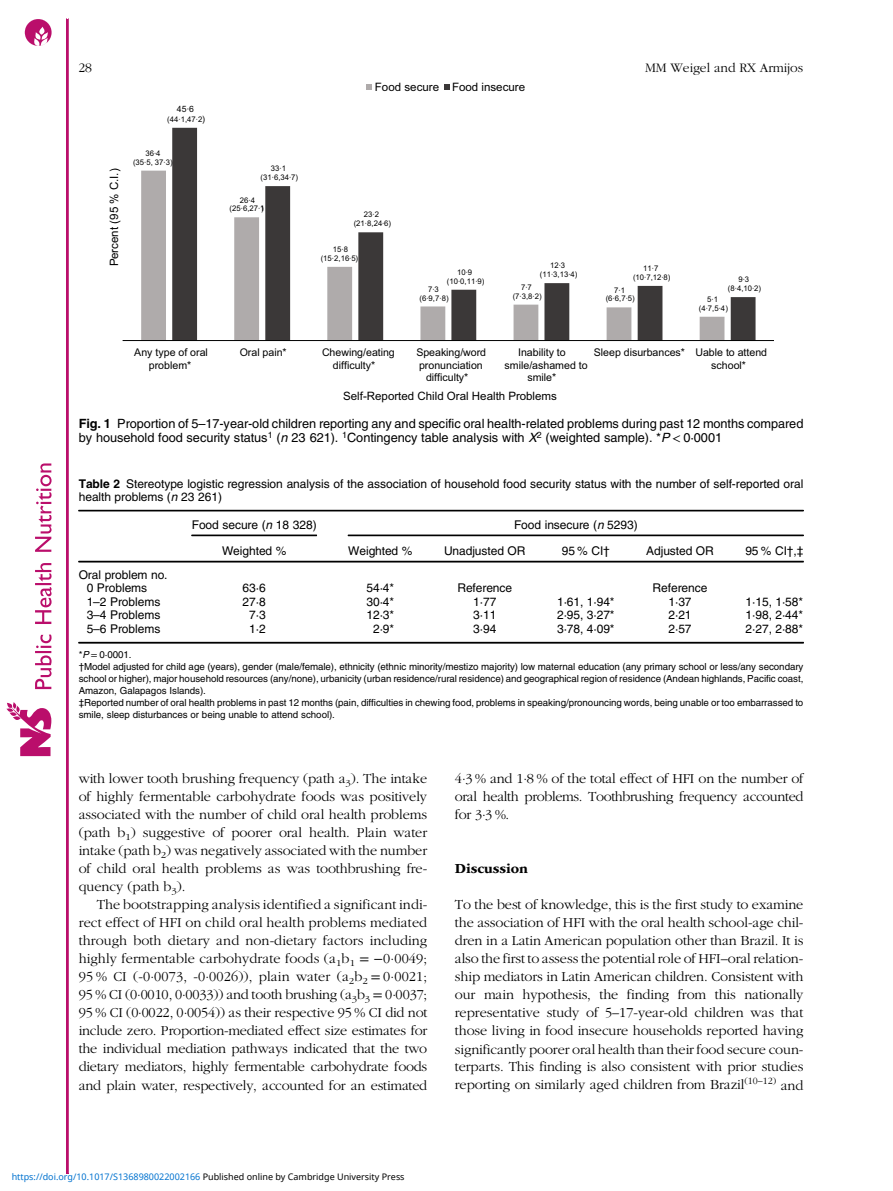
<style>
.page{position:relative;width:893px;height:1191px;background:#fff}
.page>*{position:absolute;margin:0;border:0;box-sizing:border-box;transform-origin:0 0}
.t1{font:14.25px/18px "Adv OT777 cf 4 fb";color:#000;text-align:justify}
.t2{font:14.25px "Adv OT536537 cd.B";color:#000}
.t3{font:13.5px "Adv OT777 cf 4 fb";color:#000}
.t4{font:12.75px/14.2px "Adv OT82 c 4 f 4 c 4";color:#000}
.t5{font:12px/13.5px "Adv OT82 c 4 f 4 c 4";color:#000}
.t6{font:11.55px "Arial";color:#000}
.t7{font:10.65px/12.1px "Arial";color:#000}
.t8{font:9.75px/12px "Adv OT82 c 4 f 4 c 4";color:#000}
.t9{font:9px "Noto Sans";color:#0172cf}
.t10{font:8.7px "Arial";color:#000}
.t11{font:7.8px/8.9px "Arial";letter-spacing:.005em;color:#000;text-align:center}
.s1{font-size:8.7px}
.s2{font-family:"Adv O Tf 3919 c 9 c.B"}
.s3{font-style:inherit}
.s4{font-family:"Adv OT7 a 027 dc 5.I"}
.s5{font-family:"Adv OT8608 a 8 d 1"}
.s6{color:#000}
</style>
<div class="page">
<div style="left:66px;top:19px;width:2px;height:1154px;border:1px solid #ba0e6b"></div>
<svg style="left:6px;top:702px;width:45px;height:54px"></svg>
<svg style="left:35px;top:463px;width:17px;height:226px"></svg>
<svg style="left:25px;top:19px;width:27px;height:27px"></svg>
<div style="left:141px;top:171px;width:25px;height:169px;background:#afabab"></div>
<svg style="left:172px;top:128px;width:583px;height:212px"></svg>
<hr style="left:123px;top:340px;width:651px;height:1px;background:#000">
<svg style="left:367px;top:85px;width:5px;height:5px"></svg>
<svg style="left:444px;top:85px;width:6px;height:5px"></svg>
<hr style="left:79px;top:642px;width:724px;height:1px;background:#000">
<hr style="left:79px;top:510px;width:724px;height:1px;background:#000">
<hr style="left:192px;top:535px;width:125px;height:1px;background:#000">
<hr style="left:348px;top:535px;width:455px;height:1px;background:#000">
<hr style="left:79px;top:561px;width:724px;height:1px;background:#000">
<p class="t3" style="left:78px;top:63px;width:15px">28</p>
<p class="t3" style="left:645px;top:63px;width:159px">MM Weigel and RX Armijos</p>
<p class="t6" style="left:110px;top:266px;width:99px;rotate:-90deg">Percent (95 % C.I.)</p>
<p class="t10" style="left:177px;top:105px;width:18px">45·6</p>
<p class="t11" style="left:167px;top:115px;width:39px">(44·1,47·2<span class="s1">)</span></p>
<p class="t11" style="left:133px;top:149px;width:41px">36·4<br>(35·5, 37·3)</p>
<p class="t6" style="left:375px;top:83px;width:152px">Food secure Food insecure</p>
<p class="t11" style="left:261px;top:165px;width:39px">33·1 (31·6,34·7)</p>
<p class="t11" style="left:230px;top:196px;width:36px">26·4 (25·6,27·1)</p>
<p class="t11" style="left:354px;top:211px;width:39px">23·2 (21·8,24·6)</p>
<p class="t11" style="left:321px;top:245px;width:39px">15·8 (15·2,16·5)</p>
<p class="t11" style="left:447px;top:268px;width:39px">10·9 (10·0,11·9)</p>
<p class="t11" style="left:540px;top:262px;width:39px">12·3 (11·3,13·4)</p>
<p class="t11" style="left:633px;top:265px;width:39px">11·7 (10·7,12·8)</p>
<p class="t11" style="left:420px;top:285px;width:31px">7·3 (6·9,7·8)</p>
<p class="t11" style="left:513px;top:283px;width:31px">7·7 (7·3,8·2)</p>
<p class="t11" style="left:606px;top:286px;width:31px">7·1 (6·6,7·5)</p>
<p class="t11" style="left:728px;top:276px;width:35px">9·3 (8·4,10·2)</p>
<p class="t11" style="left:699px;top:295px;width:31px">5·1 (4·7,5·4)</p>
<p class="t7" style="left:134px;top:347px;width:75px;text-align:center">Any type of oral problem*</p>
<p class="t7" style="left:240px;top:347px;width:49px">Oral pain*</p>
<p class="t7" style="left:333px;top:347px;width:63px;text-indent:-11px">Chewing/eating difficulty*</p>
<p class="t7" style="left:416px;top:347px;width:71px">Speaking/word</p>
<p class="t7" style="left:419px;top:360px;width:65px">pronunciation</p>
<p class="t7" style="left:426px;top:372px;width:44px">difficulty*</p>
<p class="t7" style="left:711px;top:347px;width:57px;text-indent:-117px">Sleep disurbances* Uable to attend school*</p>
<p class="t7" style="left:518px;top:347px;width:49px">Inability to</p>
<p class="t7" style="left:505px;top:360px;width:85px">smile/ashamed to</p>
<p class="t7" style="left:527px;top:372px;width:30px">smile*</p>
<p class="t6" style="left:343px;top:391px;width:215px">Self-Reported Child Oral Health Problems</p>
<p class="t4" style="left:79px;top:418px;width:726px"><span class="s2">Fig. 1</span> Proportion of 5<span class="s3">–</span>17-year-old children reporting any and specific oral health-related problems during past 12 months compared by household food security status<sup>1</sup> (<span class="s4">n</span> 23 621). <sup>1</sup>Contingency table analysis with <span class="s4">X</span><sup>2</sup> (weighted sample). *<span class="s4">P</span> <span class="s5">&lt;</span> 0·0001</p>
<p class="t5" style="left:79px;top:478px;width:726px"><span class="s2">Table 2</span> Stereotype logistic regression analysis of the association of household food security status with the number of self-reported oral health problems (<span class="s4">n</span> 23 261)</p>
<p class="t5" style="left:192px;top:519px;width:126px">Food secure (<span class="s4">n</span> 18 328)</p>
<p class="t5" style="left:514px;top:519px;width:125px">Food insecure (<span class="s4">n</span> 5293)</p>
<p class="t5" style="left:222px;top:545px;width:66px">Weighted %</p>
<p class="t5" style="left:348px;top:545px;width:66px">Weighted %</p>
<p class="t5" style="left:444px;top:545px;width:83px">Unadjusted OR</p>
<p class="t5" style="left:562px;top:545px;width:50px">95 % CI<span class="s3">†</span></p>
<p class="t5" style="left:646px;top:545px;width:69px">Adjusted OR</p>
<p class="t5" style="left:745px;top:545px;width:60px">95 % CI<span class="s3">†</span>,<span class="s3">‡</span></p>
<p class="t5" style="left:87px;top:569px;width:82px;text-indent:-8px">Oral problem no.<br>0 Problems</p>
<p class="t5" style="left:243px;top:582px;width:25px">63·6</p>
<p class="t5" style="left:366px;top:582px;width:29px">54·4*</p>
<p class="t5" style="left:457px;top:582px;width:56px">Reference</p>
<p class="t5" style="left:653px;top:582px;width:56px">Reference</p>
<p class="t5" style="left:87px;top:596px;width:75px">1<span class="s3">–</span>2 Problems</p>
<p class="t5" style="left:243px;top:596px;width:25px">27·8</p>
<p class="t5" style="left:366px;top:596px;width:29px">30·4*</p>
<p class="t5" style="left:473px;top:596px;width:25px">1·77</p>
<p class="t5" style="left:557px;top:596px;width:59px">1·61, 1·94*</p>
<p class="t5" style="left:668px;top:596px;width:25px">1·37</p>
<p class="t5" style="left:746px;top:596px;width:59px">1·15, 1·58*</p>
<p class="t5" style="left:87px;top:609px;width:75px">3<span class="s3">–</span>4 Problems</p>
<p class="t5" style="left:249px;top:609px;width:18px">7·3</p>
<p class="t5" style="left:366px;top:609px;width:29px">12·3*</p>
<p class="t5" style="left:473px;top:609px;width:25px">3·11</p>
<p class="t5" style="left:557px;top:609px;width:59px">2·95, 3·27*</p>
<p class="t5" style="left:668px;top:609px;width:25px">2·21</p>
<p class="t5" style="left:746px;top:609px;width:59px">1·98, 2·44*</p>
<p class="t5" style="left:87px;top:623px;width:75px">5<span class="s3">–</span>6 Problems</p>
<p class="t5" style="left:249px;top:623px;width:18px">1·2</p>
<p class="t5" style="left:373px;top:623px;width:23px">2·9*</p>
<p class="t5" style="left:473px;top:623px;width:25px">3·94</p>
<p class="t5" style="left:557px;top:623px;width:59px">3·78, 4·09*</p>
<p class="t5" style="left:668px;top:623px;width:25px">2·57</p>
<p class="t5" style="left:746px;top:623px;width:59px">2·27, 2·88*</p>
<p class="t8" style="left:79px;top:649px;width:726px">*<span class="s4">P</span> <span class="s5">=</span> 0·0001.<br><span class="s3">†</span>Model adjusted for child age (years), gender (male/female), ethnicity (ethnic minority/mestizo majority) low maternal education (any primary school or less/any secondary school or higher), major household resources (any/none), urbanicity (urban residence/rural residence) and geographical region of residence (Andean highlands, Pacific coast, Amazon, Galapagos Islands).<br><span class="s3">‡</span>Reported number of oral health problems in past 12 months (pain, difficulties in chewing food, problems in speaking/pronouncing words, being unable or too embarrassed to smile, sleep disturbances or being unable to attend school).</p>
<p class="t1" style="left:79px;top:771px;width:350px">with lower tooth brushing frequency (path a<sub>3</sub>). The intake of highly fermentable carbohydrate foods was positively associated with the number of child oral health problems (path b<sub>1</sub>) suggestive of poorer oral health. Plain water intake (path b<sub>2</sub>) was negatively associated with the number of child oral health problems as was toothbrushing fre&shy;quency (path b<sub>3</sub>).</p>
<p class="t1" style="left:79px;top:897px;width:350px;text-indent:18px">The bootstrapping analysis identified a significant indi&shy;rect effect of HFI on child oral health problems mediated through both dietary and non-dietary factors including highly fermentable carbohydrate foods (a<sub>1</sub>b<sub>1</sub> <span class="s5">=</span> <span class="s5">−</span>0·0049; 95 % CI (-0·0073, -0·0026)), plain water (a<sub>2</sub>b<sub>2</sub> <span class="s5">=</span> 0·0021; 95 % CI (0·0010, 0·0033)) and tooth brushing (a<sub>3</sub>b<sub>3</sub> <span class="s5">=</span> 0·0037; 95 % CI (0·0022, 0·0054)) as their respective 95 % CI did not include zero. Proportion-mediated effect size estimates for the individual mediation pathways indicated that the two dietary mediators, highly fermentable carbohydrate foods and plain water, respectively, accounted for an estimated</p>
<p class="t1" style="left:455px;top:771px;width:350px">4·3 % and 1·8 % of the total effect of HFI on the number of oral health problems. Toothbrushing frequency accounted for 3·3 %.</p>
<p class="t2" style="left:455px;top:863px;width:74px">Discussion</p>
<p class="t1" style="left:455px;top:897px;width:350px">To the best of knowledge, this is the first study to examine the association of HFI with the oral health school-age chil&shy;dren in a Latin American population other than Brazil. It is also the first to assess the potential role of HFI<span class="s3">–</span>oral relation&shy;ship mediators in Latin American children. Consistent with our main hypothesis, the finding from this nationally representative study of 5<span class="s3">–</span>17-year-old children was that those living in food insecure households reported having significantly poorer oral health than their food secure coun&shy;terparts. This finding is also consistent with prior studies reporting on similarly aged children from Brazil<sup>(10</sup><sup>–</sup><sup>12)</sup> and</p>
<p class="t9" style="left:12px;top:1170px;width:394px">https://doi.org/10.1017/S1368980022002166 <span class="s6">Published online by Cambridge University Press</span></p>
</div>
